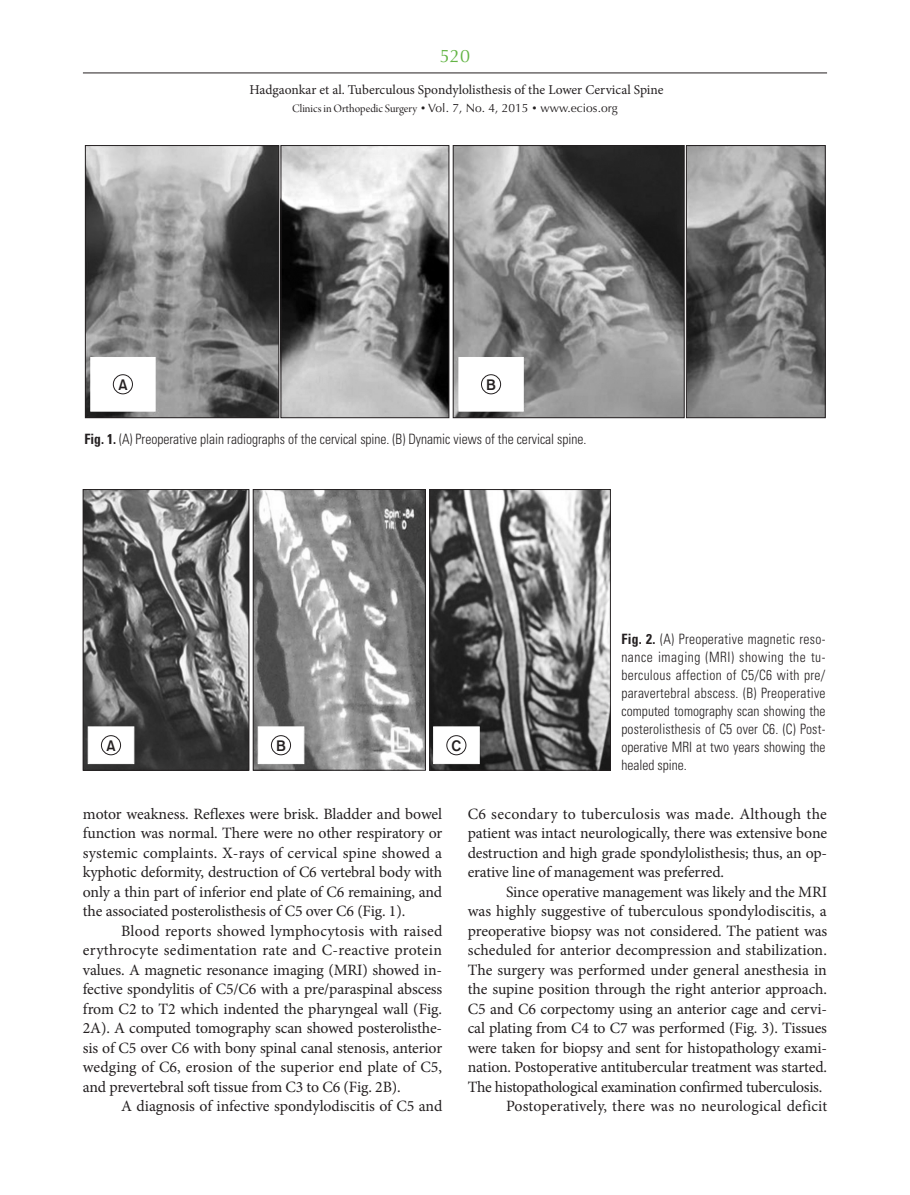
<style>
.page{position:relative;width:910px;height:1195px;background:#fff}
.page>*{position:absolute;margin:0;border:0;box-sizing:border-box;transform-origin:0 0}
.본문-페이지{font:18px "Optima LT Std";color:#63b445}
.본문{font:15.75px/19.5px "Minion Pro";letter-spacing:-.01em;color:#231f20;text-align:justify}
.본문-2{font:15.75px "Minion Pro";letter-spacing:.01em;color:#231f20}
.t1{font:15px "Gothic 725 BT Bold A";color:#231f20}
.그림설명{font:300 condensed 14.25px/18px "Univers";color:#231f20;text-align:justify;scale:.95 1}
.t2{font:13.5px "Minion Pro";color:#231f20}
.t3{font:12px "Optima LT Std";color:#231f20}
.s1{font-family:"Arno Pro Display"}
.s2{font-size:9px}
.s3{font-weight:700}
</style>
<div class="page">
<hr style="left:83px;top:73px;width:744px;height:1px;background:#231f20">
<img style="left:87px;top:147px;width:190px;height:269px">
<div style="left:85px;top:145px;width:194px;height:273px;border:1px solid #231f20"></div>
<img style="left:283px;top:147px;width:164px;height:269px">
<div style="left:281px;top:145px;width:168px;height:273px;border:1px solid #231f20"></div>
<svg style="left:453px;top:145px;width:373px;height:273px;background:#7e7e7e"></svg>
<div style="left:91px;top:357px;width:64px;height:54px;background:#fff"></div>
<div style="left:459px;top:357px;width:64px;height:54px;background:#fff"></div>
<div style="left:113px;top:374px;width:20px;height:20px;border:1px solid #231f20;border-radius:50%"></div>
<div style="left:481px;top:374px;width:20px;height:20px;border:1px solid #231f20;border-radius:50%"></div>
<img style="left:255px;top:491px;width:169px;height:277px">
<div style="left:253px;top:489px;width:173px;height:281px;border:1px solid #231f20"></div>
<img style="left:85px;top:491px;width:162px;height:277px">
<div style="left:83px;top:489px;width:166px;height:281px;border:1px solid #231f20"></div>
<img style="left:431px;top:491px;width:178px;height:277px">
<div style="left:429px;top:489px;width:182px;height:281px;border:1px solid #231f20"></div>
<div style="left:88px;top:727px;width:46px;height:37px;background:#fff;border:1px solid #fff"></div>
<div style="left:258px;top:727px;width:46px;height:37px;background:#fff;border:1px solid #fff"></div>
<div style="left:433px;top:727px;width:46px;height:37px;background:#fff;border:1px solid #fff"></div>
<div style="left:101px;top:735px;width:20px;height:20px;border:1px solid #231f20;border-radius:50%"></div>
<div style="left:271px;top:735px;width:20px;height:20px;border:1px solid #231f20;border-radius:50%"></div>
<div style="left:447px;top:735px;width:19px;height:20px;border:1px solid #231f20;border-radius:50%"></div>
<p class="본문-페이지" style="left:440px;top:45px;width:32px">520</p>
<p class="t2" style="left:249px;top:80px;width:416px">Hadgaonkar et al. Tuberculous Spondylolisthesis of the Lower Cervical Spine</p>
<p class="t3" style="left:292px;top:101px;width:327px"><span class="s1">Clinics in Orthopedic Surgery</span> <span class="s2">•</span> Vol. 7, No. 4, 2015 <span class="s2">•</span> www.ecios.org</p>
<p class="t1" style="left:118px;top:376px;width:11px">A</p>
<p class="t1" style="left:486px;top:376px;width:11px">B</p>
<p class="그림설명" style="left:84px;top:430px;width:530px"><span class="s3">Fig. 1.</span> (A) Preoperative plain radiographs of the cervical spine. (B) Dynamic views of the cervical spine.</p>
<p class="t1" style="left:107px;top:736px;width:11px">A</p>
<p class="t1" style="left:276px;top:736px;width:11px">B</p>
<p class="t1" style="left:452px;top:736px;width:11px">C</p>
<p class="그림설명" style="left:621px;top:629px;width:216px"><span class="s3">Fig. 2.</span> (A) Preoperative magnetic reso&shy;nance imaging (MRI) showing the tu&shy;berculous affection of C5/C6 with pre/ paravertebral abscess. (B) Preoperative computed tomography scan showing the posterolisthesis of C5 over C6. (C) Post&shy;operative MRI at two years showing the healed spine.</p>
<p class="본문" style="left:83px;top:804px;width:361px">motor weakness. Reflexes were brisk. Bladder and bowel function was normal. There were no other respiratory or systemic complaints. X-rays of cervical spine showed a kyphotic deformity, destruction of C6 vertebral body with only a thin part of inferior end plate of C6 remaining, and the associated posterolisthesis of C5 over C6 (Fig. 1).</p>
<p class="본문" style="left:83px;top:921px;width:361px;text-indent:38px">Blood reports showed lymphocytosis with raised erythrocyte sedimentation rate and C-reactive protein values. A magnetic resonance imaging (MRI) showed in&shy;fective spondylitis of C5/C6 with a pre/paraspinal abscess from C2 to T2 which indented the pharyngeal wall (Fig.<br>2A). A computed tomography scan showed posterolisthe&shy;sis of C5 over C6 with bony spinal canal stenosis, anterior wedging of C6, erosion of the superior end plate of C5, and prevertebral soft tissue from C3 to C6 (Fig. 2B).</p>
<p class="본문" style="left:121px;top:1096px;width:323px">A diagnosis of infective spondylodiscitis of C5 and</p>
<p class="본문" style="left:468px;top:804px;width:361px">C6 secondary to tuberculosis was made. Although the patient was intact neurologically, there was extensive bone destruction and high grade spondylolisthesis; thus, an op&shy;erative line of management was preferred.</p>
<p class="본문" style="left:468px;top:882px;width:361px;text-indent:38px">Since operative management was likely and the MRI was highly suggestive of tuberculous spondylodiscitis, a preoperative biopsy was not considered. The patient was scheduled for anterior decompression and stabilization.<br>The surgery was performed under general anesthesia in the supine position through the right anterior approach.<br>C5 and C6 corpectomy using an anterior cage and cervi&shy;cal plating from C4 to C7 was performed (Fig. 3). Tissues were taken for biopsy and sent for histopathology exami&shy;nation. Postoperative antitubercular treatment was started.<br>The histopathological examination confirmed tuberculosis.</p>
<p class="본문-2" style="left:506px;top:1095px;width:323px">Postoperatively, there was no neurological deficit</p>
</div>
